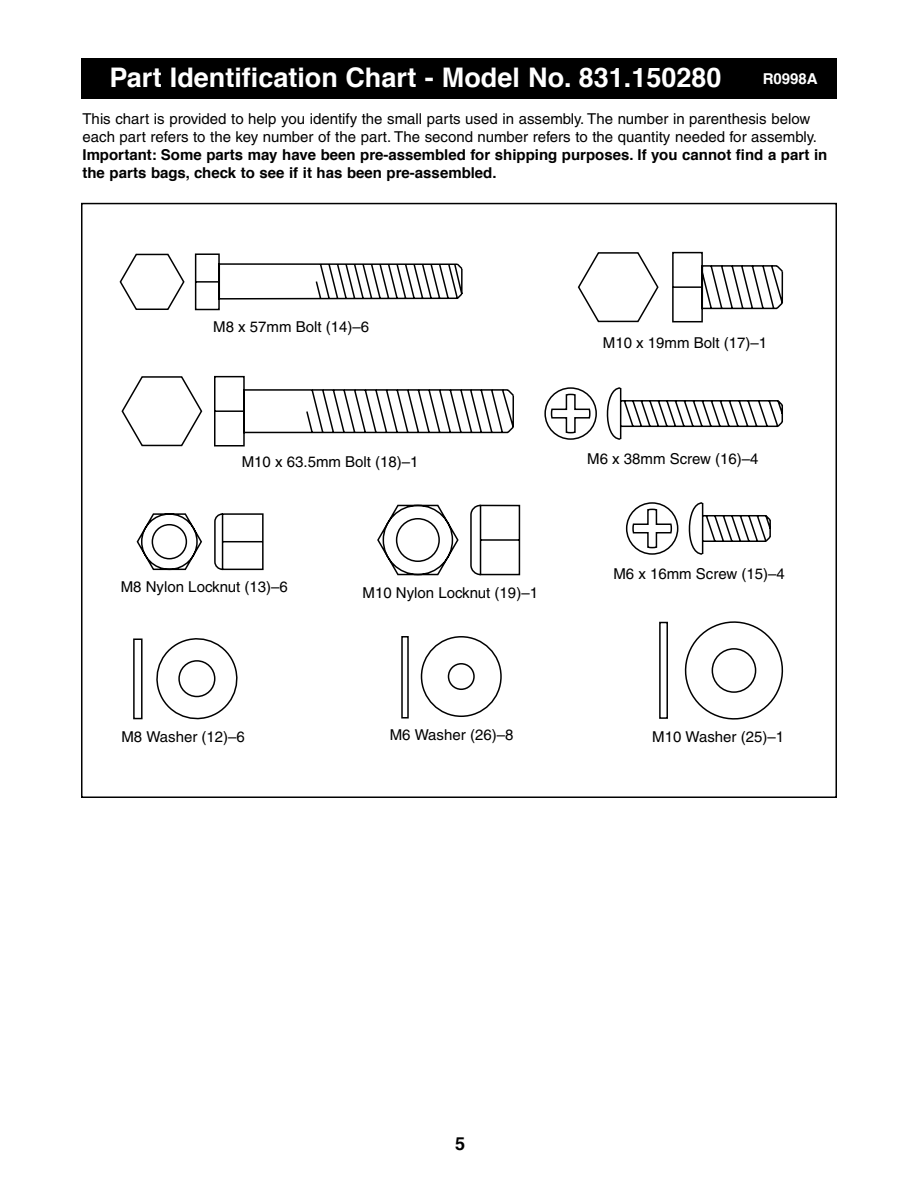
<style>
.page{position:relative;width:918px;height:1188px;background:#fff}
.page>*{position:absolute;margin:0;border:0;box-sizing:border-box;transform-origin:0 0}
.t1{font:700 27px "Helvetica";color:#fff}
.t2{font:700 18px "Helvetica";color:#000}
.t3{font:15px/18px "Helvetica";color:#000}
.t4{font:700 15px/18px "Helvetica";color:#000}
.t5{font:700 15px "Helvetica";color:#fff}
</style>
<div class="page">
<svg style="left:136px;top:513px;width:128px;height:58px"></svg>
<svg style="left:625px;top:502px;width:146px;height:53px"></svg>
<svg style="left:377px;top:504px;width:144px;height:72px"></svg>
<svg style="left:121px;top:375px;width:393px;height:72px"></svg>
<svg style="left:544px;top:387px;width:239px;height:53px"></svg>
<svg style="left:133px;top:621px;width:651px;height:99px"></svg>
<svg style="left:401px;top:635px;width:102px;height:84px"></svg>
<svg style="left:577px;top:251px;width:207px;height:72px"></svg>
<svg style="left:119px;top:253px;width:344px;height:58px"></svg>
<div style="left:81px;top:58px;width:756px;height:41px;background:#000"></div>
<h1 class="t1" style="left:110px;top:66px;width:613px">Part Identification Chart - Model No. 831.150280</h1>
<p class="t5" style="left:763px;top:72px;width:56px">R0998A</p>
<p class="t3" style="left:82px;top:111px;width:736px">This chart is provided to help you identify the small parts used in assembly. The number in parenthesis below each part refers to the key number of the part. The second number refers to the quantity needed for assembly.</p>
<p class="t4" style="left:82px;top:147px;width:746px">Important: Some parts may have been pre-assembled for shipping purposes. If you cannot find a part in the parts bags, check to see if it has been pre-assembled.</p>
<p class="t3" style="left:213px;top:320px;width:157px">M8 x 57mm Bolt (14)–6</p>
<p class="t3" style="left:603px;top:335px;width:166px">M10 x 19mm Bolt (17)–1</p>
<p class="t3" style="left:242px;top:454px;width:178px">M10 x 63.5mm Bolt (18)–1</p>
<p class="t3" style="left:587px;top:451px;width:173px">M6 x 38mm Screw (16)–4</p>
<p class="t3" style="left:121px;top:579px;width:169px">M8 Nylon Locknut (13)–6</p>
<p class="t3" style="left:363px;top:585px;width:177px">M10 Nylon Locknut (19)–1</p>
<p class="t3" style="left:613px;top:566px;width:173px">M6 x 16mm Screw (15)–4</p>
<p class="t3" style="left:121px;top:729px;width:125px">M8 Washer (12)–6</p>
<p class="t3" style="left:390px;top:728px;width:125px">M6 Washer (26)–8</p>
<p class="t3" style="left:652px;top:730px;width:133px">M10 Washer (25)–1</p>
<p class="t2" style="left:455px;top:1136px;width:12px">5</p>
</div>
